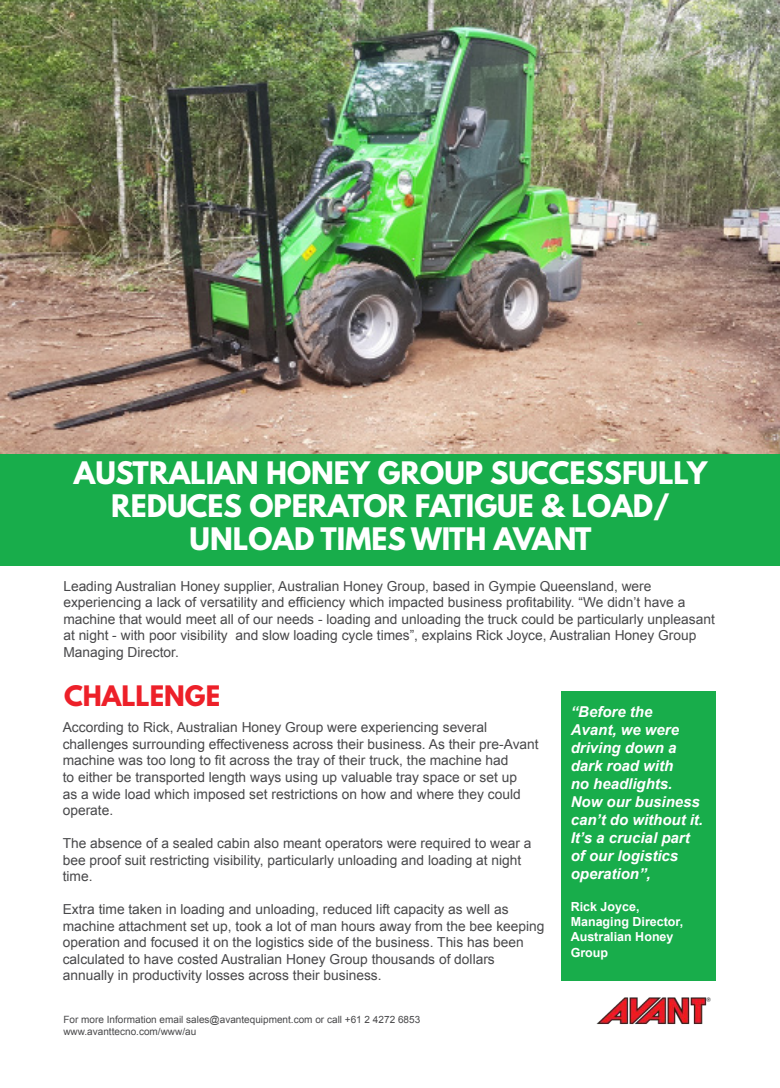
<style>
.page{position:relative;width:780px;height:1088px;background:#fff}
.page>*{position:absolute;margin:0;border:0;box-sizing:border-box;transform-origin:0 0}
.t1{font:700 27.5px/33px "League Spartan";color:#fff;text-align:center}
.t2{font:700 25px "League Spartan";color:#ed2029}
.t3{font:italic 700 15px/18px "Arial";color:#fff}
.t4{font:13.75px/16.5px "Arial";color:#48484a}
.t5{font:700 12.5px/15px "Arial";color:#fff}
.t6{font:10px/12px "Arial";color:#48484a}
</style>
<div class="page">
<img style="left:0;top:0;width:780px;height:455px">
<div style="left:0;top:455px;width:780px;height:111px;background:#18ad4b"></div>
<div style="left:561px;top:691px;width:155px;height:289px;background:#18ad4b"></div>
<img style="left:593px;top:980px;width:123px;height:44px">
<h1 class="t1" style="left:74px;top:457px;width:634px">AUSTRALIAN HONEY GROUP SUCCESSFULLY<br>REDUCES OPERATOR FATIGUE &amp; LOAD/<br>UNLOAD TIMES WITH AVANT</h1>
<p class="t4" style="left:63px;top:579px;width:653px">Leading Australian Honey supplier, Australian Honey Group, based in Gympie Queensland, were experiencing a lack of versatility and efficiency which impacted business profitability. “We didn’t have a machine that would meet all of our needs - loading and unloading the truck could be particularly unpleasant at night - with poor visibility and slow loading cycle times”, explains Rick Joyce, Australian Honey Group Managing Director.</p>
<h2 class="t2" style="left:64px;top:685px;width:158px">CHALLENGE</h2>
<p class="t4" style="left:63px;top:719px;width:477px">According to Rick, Australian Honey Group were experiencing several challenges surrounding effectiveness across their business. As their pre-Avant machine was too long to fit across the tray of their truck, the machine had<br>to either be transported length ways using up valuable tray space or set up<br>as a wide load which imposed set restrictions on how and where they could operate.</p>
<p class="t4" style="left:63px;top:835px;width:470px">The absence of a sealed cabin also meant operators were required to wear a bee proof suit restricting visibility, particularly unloading and loading at night time.</p>
<p class="t4" style="left:63px;top:902px;width:483px">Extra time taken in loading and unloading, reduced lift capacity as well as machine attachment set up, took a lot of man hours away from the bee keeping operation and focused it on the logistics side of the business. This has been calculated to have costed Australian Honey Group thousands of dollars annually in productivity losses across their business.</p>
<p class="t6" style="left:63px;top:1013px;width:358px">For more Information email sales@avantequipment.com or call +61 2 4272 6853 www.avanttecno.com/www/au</p>
<p class="t3" style="left:570px;top:704px;width:134px">“Before the<br>Avant, we were driving down a dark road with<br>no headlights.<br>Now our business can’t do without it.<br>It’s a crucial part of our logistics operation”,</p>
<p class="t5" style="left:570px;top:900px;width:114px">Rick Joyce,<br>Managing Director,<br>Australian Honey</p>
<p class="t5" style="left:570px;top:946px;width:39px">Group</p>
</div>
